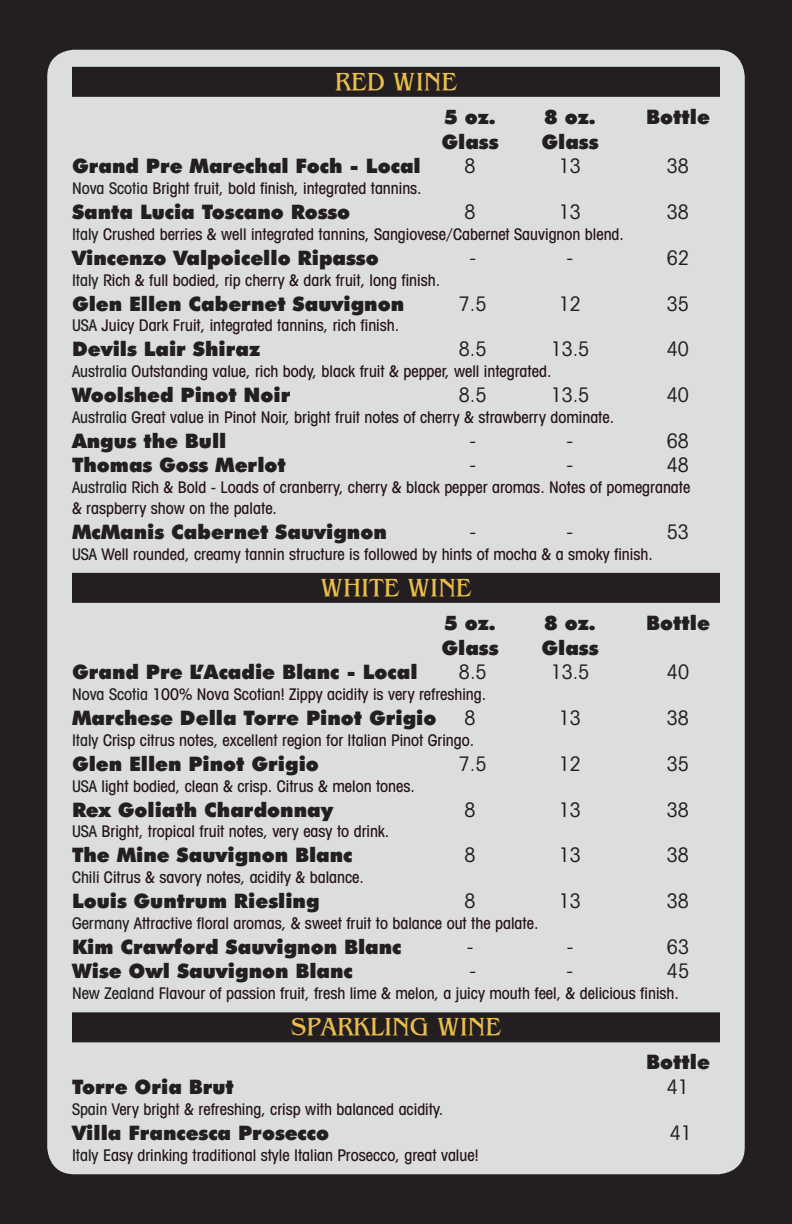
<style>
.page{position:relative;width:792px;height:1224px;background:#231f20}
.page>*{position:absolute;margin:0;border:0;box-sizing:border-box;transform-origin:0 0}
.Menu_Heads_Small{font:26px "Bangle Normal";color:#ebbd4c}
.Wine{font:900 20px "Futura BT";color:#231f20}
.Wine-2{font:condensed 20px "Avant Garde IT Cby BT";color:#231f20}
.Wine-3{font:500 condensed 16px/20.8px "Avant Garde IT Cby BT";color:#251318}
.s1{color:#231f20}
</style>
<div class="page">
<div style="left:47px;top:50px;width:698px;height:1124px;background:#dcddde;border-radius:27px"></div>
<div style="left:72px;top:67px;width:648px;height:30px;background:#231f20"></div>
<div style="left:72px;top:573px;width:648px;height:30px;background:#231f20"></div>
<div style="left:72px;top:1012px;width:648px;height:30px;background:#231f20"></div>
<p class="Menu_Heads_Small" style="left:335px;top:65px;width:123px">RED WINE</p>
<p class="Wine" style="left:444px;top:104px;width:53px">5 oz.</p>
<p class="Wine" style="left:544px;top:104px;width:53px">8 oz.</p>
<p class="Wine" style="left:646px;top:104px;width:65px">Bottle</p>
<p class="Wine" style="left:442px;top:129px;width:58px">Glass</p>
<p class="Wine" style="left:542px;top:129px;width:58px">Glass</p>
<p class="Wine" style="left:72px;top:154px;width:350px">Grand Pre Marechal Foch - Local</p>
<p class="Wine-2" style="left:464px;top:154px;width:13px">8</p>
<p class="Wine-2" style="left:559px;top:154px;width:24px">13</p>
<p class="Wine-2" style="left:667px;top:154px;width:24px">38</p>
<p class="Wine-3" style="left:72px;top:178px;width:351px"><span class="s1">Nova Scotia</span> Bright fruit, bold finish, integrated tannins.</p>
<p class="Wine" style="left:72px;top:200px;width:280px">Santa Lucia Toscano Rosso</p>
<p class="Wine-2" style="left:464px;top:200px;width:13px">8</p>
<p class="Wine-2" style="left:559px;top:200px;width:24px">13</p>
<p class="Wine-2" style="left:667px;top:200px;width:24px">38</p>
<p class="Wine-3" style="left:72px;top:224px;width:554px"><span class="s1">Italy</span> Crushed berries &amp; well integrated tannins, Sangiovese/Cabernet Sauvignon blend.</p>
<p class="Wine" style="left:72px;top:246px;width:308px">Vincenzo Valpoicello Ripasso</p>
<p class="Wine-2" style="left:469px;top:246px;width:8px">-</p>
<p class="Wine-2" style="left:567px;top:246px;width:8px">-</p>
<p class="Wine-2" style="left:667px;top:246px;width:24px">62</p>
<p class="Wine-3" style="left:72px;top:269px;width:370px"><span class="s1">Italy</span> Rich &amp; full bodied, rip cherry &amp; dark fruit, long finish.</p>
<p class="Wine" style="left:72px;top:291px;width:334px">Glen Ellen Cabernet Sauvignon</p>
<p class="Wine-2" style="left:459px;top:291px;width:29px">7.5</p>
<p class="Wine-2" style="left:559px;top:291px;width:24px">12</p>
<p class="Wine-2" style="left:667px;top:291px;width:24px">35</p>
<p class="Wine-3" style="left:72px;top:315px;width:329px"><span class="s1">USA</span> Juicy Dark Fruit, integrated tannins, rich finish.</p>
<p class="Wine" style="left:72px;top:337px;width:190px">Devils Lair Shiraz</p>
<p class="Wine-2" style="left:459px;top:337px;width:29px">8.5</p>
<p class="Wine-2" style="left:551px;top:337px;width:40px">13.5</p>
<p class="Wine-2" style="left:667px;top:337px;width:24px">40</p>
<p class="Wine-3" style="left:72px;top:361px;width:481px"><span class="s1">Australia</span> Outstanding value, rich body, black fruit &amp; pepper, well integrated.</p>
<p class="Wine" style="left:72px;top:383px;width:220px">Woolshed Pinot Noir</p>
<p class="Wine-2" style="left:459px;top:383px;width:29px">8.5</p>
<p class="Wine-2" style="left:551px;top:383px;width:40px">13.5</p>
<p class="Wine-2" style="left:667px;top:383px;width:24px">40</p>
<p class="Wine-3" style="left:72px;top:407px;width:544px"><span class="s1">Australia</span> Great value in Pinot Noir, bright fruit notes of cherry &amp; strawberry dominate.</p>
<p class="Wine" style="left:72px;top:428px;width:156px">Angus the Bull</p>
<p class="Wine-2" style="left:469px;top:428px;width:8px">-</p>
<p class="Wine-2" style="left:567px;top:428px;width:8px">-</p>
<p class="Wine-2" style="left:667px;top:428px;width:24px">68</p>
<p class="Wine" style="left:72px;top:453px;width:215px">Thomas Goss Merlot</p>
<p class="Wine-2" style="left:469px;top:453px;width:8px">-</p>
<p class="Wine-2" style="left:567px;top:453px;width:8px">-</p>
<p class="Wine-2" style="left:667px;top:453px;width:24px">48</p>
<p class="Wine-3" style="left:72px;top:477px;width:620px"><span class="s1">Australia</span> Rich &amp; Bold - Loads of cranberry, cherry &amp; black pepper aromas. Notes of pomegranate &amp; raspberry show on the palate.</p>
<p class="Wine" style="left:72px;top:520px;width:316px">McManis Cabernet Sauvignon</p>
<p class="Wine-2" style="left:469px;top:520px;width:8px">-</p>
<p class="Wine-2" style="left:567px;top:520px;width:8px">-</p>
<p class="Wine-2" style="left:667px;top:520px;width:24px">53</p>
<p class="Wine-3" style="left:72px;top:544px;width:582px"><span class="s1">USA</span> Well rounded, creamy tannin structure is followed by hints of mocha &amp; a smoky finish.</p>
<p class="Menu_Heads_Small" style="left:320px;top:571px;width:153px">WHITE WINE</p>
<p class="Wine" style="left:444px;top:610px;width:53px">5 oz.</p>
<p class="Wine" style="left:544px;top:610px;width:53px">8 oz.</p>
<p class="Wine" style="left:646px;top:610px;width:65px">Bottle</p>
<p class="Wine" style="left:442px;top:635px;width:58px">Glass</p>
<p class="Wine" style="left:542px;top:635px;width:58px">Glass</p>
<p class="Wine" style="left:72px;top:660px;width:347px">Grand Pre L’Acadie Blanc - Local</p>
<p class="Wine-2" style="left:459px;top:660px;width:29px">8.5</p>
<p class="Wine-2" style="left:551px;top:660px;width:40px">13.5</p>
<p class="Wine-2" style="left:667px;top:660px;width:24px">40</p>
<p class="Wine-3" style="left:72px;top:684px;width:416px"><span class="s1">Nova Scotia</span> 100% Nova Scotian! Zippy acidity is very refreshing.</p>
<p class="Wine" style="left:72px;top:706px;width:366px">Marchese Della Torre Pinot Grigio</p>
<p class="Wine-2" style="left:464px;top:706px;width:13px">8</p>
<p class="Wine-2" style="left:559px;top:706px;width:24px">13</p>
<p class="Wine-2" style="left:667px;top:706px;width:24px">38</p>
<p class="Wine-3" style="left:72px;top:730px;width:404px"><span class="s1">Italy</span> Crisp citrus notes, excellent region for Italian Pinot Gringo.</p>
<p class="Wine" style="left:72px;top:752px;width:248px">Glen Ellen Pinot Grigio</p>
<p class="Wine-2" style="left:459px;top:752px;width:29px">7.5</p>
<p class="Wine-2" style="left:559px;top:752px;width:24px">12</p>
<p class="Wine-2" style="left:667px;top:752px;width:24px">35</p>
<p class="Wine-3" style="left:72px;top:775px;width:344px"><span class="s1">USA</span> light bodied, clean &amp; crisp. Citrus &amp; melon tones.</p>
<p class="Wine" style="left:72px;top:797px;width:263px">Rex Goliath Chardonnay</p>
<p class="Wine-2" style="left:464px;top:797px;width:13px">8</p>
<p class="Wine-2" style="left:559px;top:797px;width:24px">13</p>
<p class="Wine-2" style="left:667px;top:797px;width:24px">38</p>
<p class="Wine-3" style="left:72px;top:821px;width:319px"><span class="s1">USA</span> Bright, tropical fruit notes, very easy to drink.</p>
<p class="Wine" style="left:72px;top:843px;width:282px">The Mine Sauvignon Blanc</p>
<p class="Wine-2" style="left:464px;top:843px;width:13px">8</p>
<p class="Wine-2" style="left:559px;top:843px;width:24px">13</p>
<p class="Wine-2" style="left:667px;top:843px;width:24px">38</p>
<p class="Wine-3" style="left:72px;top:867px;width:294px"><span class="s1">Chili</span> Citrus &amp; savory notes, acidity &amp; balance.</p>
<p class="Wine" style="left:72px;top:889px;width:249px">Louis Guntrum Riesling</p>
<p class="Wine-2" style="left:464px;top:889px;width:13px">8</p>
<p class="Wine-2" style="left:559px;top:889px;width:24px">13</p>
<p class="Wine-2" style="left:667px;top:889px;width:24px">38</p>
<p class="Wine-3" style="left:72px;top:913px;width:468px"><span class="s1">Germany</span> Attractive floral aromas, &amp; sweet fruit to balance out the palate.</p>
<p class="Wine" style="left:72px;top:934px;width:331px">Kim Crawford Sauvignon Blanc</p>
<p class="Wine-2" style="left:467px;top:934px;width:8px">-</p>
<p class="Wine-2" style="left:567px;top:934px;width:8px">-</p>
<p class="Wine-2" style="left:667px;top:934px;width:24px">63</p>
<p class="Wine" style="left:72px;top:959px;width:282px">Wise Owl Sauvignon Blanc</p>
<p class="Wine-2" style="left:469px;top:959px;width:8px">-</p>
<p class="Wine-2" style="left:567px;top:959px;width:8px">-</p>
<p class="Wine-2" style="left:667px;top:959px;width:24px">45</p>
<p class="Wine-3" style="left:72px;top:983px;width:608px"><span class="s1">New Zealand</span> Flavour of passion fruit, fresh lime &amp; melon, a juicy mouth feel, &amp; delicious finish.</p>
<p class="Menu_Heads_Small" style="left:291px;top:1010px;width:212px">SPARKLING WINE</p>
<p class="Wine" style="left:646px;top:1050px;width:65px">Bottle</p>
<p class="Wine" style="left:72px;top:1075px;width:164px">Torre Oria Brut</p>
<p class="Wine-2" style="left:667px;top:1075px;width:24px">41</p>
<p class="Wine-3" style="left:72px;top:1099px;width:373px"><span class="s1">Spain</span> Very bright &amp; refreshing, crisp with balanced acidity.</p>
<p class="Wine" style="left:72px;top:1120px;width:259px">Villa Francesca Prosecco</p>
<p class="Wine-2" style="left:670px;top:1121px;width:24px">41</p>
<p class="Wine-3" style="left:72px;top:1144px;width:408px"><span class="s1">Italy</span> Easy drinking traditional style Italian Prosecco, great value!</p>
</div>
